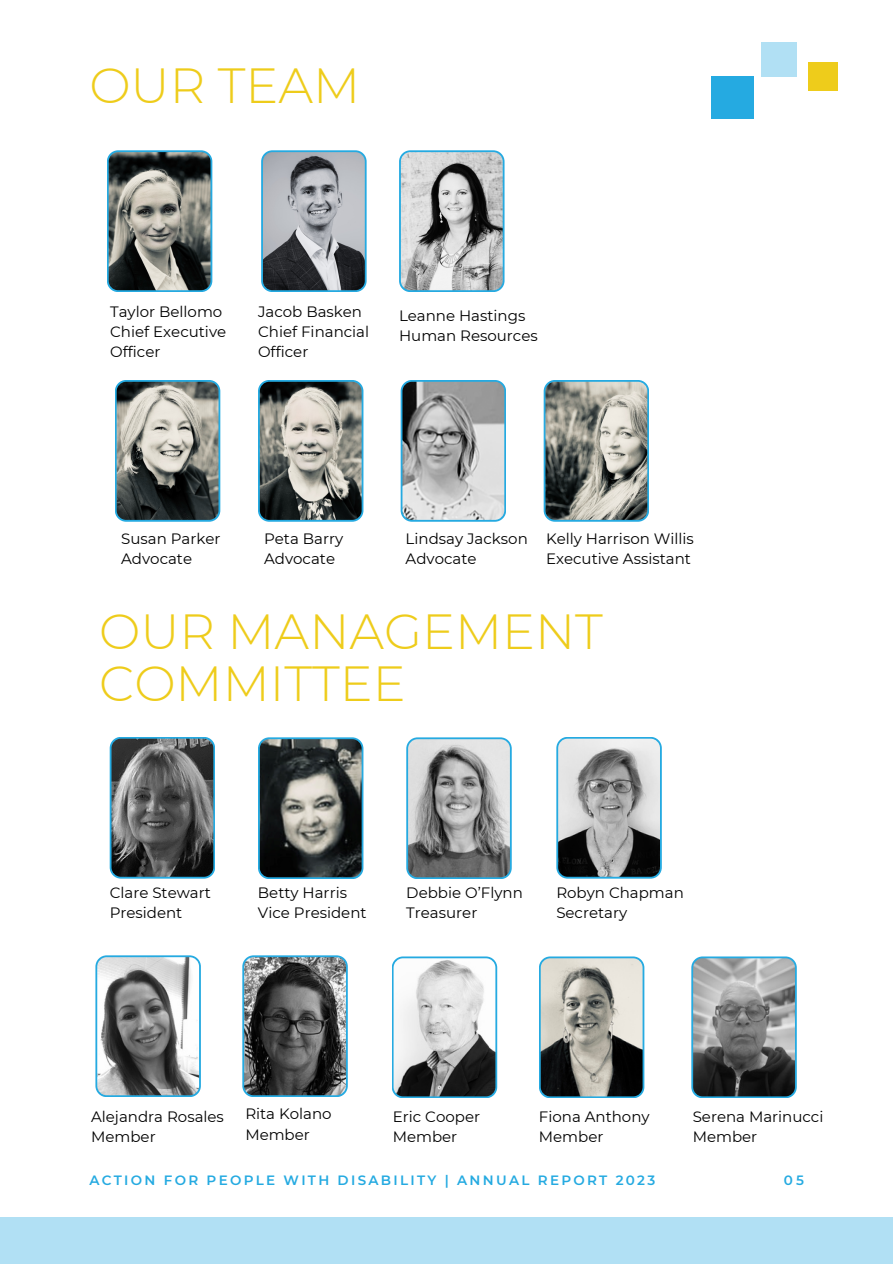
<style>
.page{position:relative;width:893px;height:1264px;background:#fff}
.page>*{position:absolute;margin:0;border:0;box-sizing:border-box;transform-origin:0 0}
.t1{font:300 49.2px/51.9px "Montserrat";color:#eecc1b}
.t2{font:15px/20.2px "Montserrat";color:#000}
.t3{font:600 13.5px "Montserrat";letter-spacing:.17em;color:#25aae1}
</style>
<div class="page">
<div style="left:0;top:1217px;width:892px;height:46px;background:#b1e0f4"></div>
<svg style="left:107px;top:150px;width:105px;height:142px"></svg>
<svg style="left:115px;top:380px;width:105px;height:141px"></svg>
<svg style="left:258px;top:380px;width:105px;height:141px"></svg>
<svg style="left:543px;top:380px;width:106px;height:141px"></svg>
<svg style="left:399px;top:150px;width:105px;height:142px"></svg>
<svg style="left:261px;top:150px;width:105px;height:142px"></svg>
<svg style="left:110px;top:737px;width:105px;height:141px"></svg>
<svg style="left:258px;top:737px;width:105px;height:142px"></svg>
<svg style="left:406px;top:737px;width:105px;height:142px"></svg>
<svg style="left:556px;top:737px;width:105px;height:141px"></svg>
<svg style="left:392px;top:956px;width:105px;height:142px"></svg>
<svg style="left:95px;top:955px;width:106px;height:142px"></svg>
<svg style="left:242px;top:955px;width:106px;height:142px"></svg>
<svg style="left:539px;top:956px;width:105px;height:142px"></svg>
<svg style="left:691px;top:956px;width:105px;height:142px"></svg>
<div style="left:711px;top:76px;width:42px;height:42px;background:#25aae1"></div>
<div style="left:761px;top:42px;width:35px;height:34px;background:#b1e0f4"></div>
<div style="left:808px;top:62px;width:30px;height:29px;background:#eecc1b"></div>
<svg style="left:400px;top:380px;width:106px;height:141px"></svg>
<p class="t1" style="left:89px;top:59px;width:272px">OUR TEAM</p>
<p class="t2" style="left:110px;top:301px;width:114px">Taylor Bellomo</p>
<p class="t2" style="left:110px;top:321px;width:117px">Chief Executive<br>Officer</p>
<p class="t2" style="left:258px;top:301px;width:106px">Jacob Basken</p>
<p class="t2" style="left:258px;top:321px;width:113px">Chief Financial<br>Officer</p>
<p class="t2" style="left:399px;top:305px;width:128px">Leanne Hastings</p>
<p class="t2" style="left:399px;top:325px;width:140px">Human Resources</p>
<p class="t2" style="left:121px;top:528px;width:101px">Susan Parker</p>
<p class="t2" style="left:121px;top:549px;width:72px">Advocate</p>
<p class="t2" style="left:264px;top:528px;width:80px">Peta Barry</p>
<p class="t2" style="left:264px;top:549px;width:72px">Advocate</p>
<p class="t2" style="left:405px;top:528px;width:124px">Lindsay Jackson</p>
<p class="t2" style="left:405px;top:549px;width:72px">Advocate</p>
<p class="t2" style="left:546px;top:528px;width:149px">Kelly Harrison Willis</p>
<p class="t2" style="left:546px;top:549px;width:146px">Executive Assistant</p>
<p class="t1" style="left:99px;top:605px;width:505px">OUR MANAGEMENT<br>COMMITTEE</p>
<p class="t2" style="left:110px;top:882px;width:103px">Clare Stewart</p>
<p class="t2" style="left:110px;top:902px;width:74px">President</p>
<p class="t2" style="left:258px;top:882px;width:91px">Betty Harris</p>
<p class="t2" style="left:258px;top:902px;width:110px">Vice President</p>
<p class="t2" style="left:406px;top:882px;width:118px">Debbie O’Flynn</p>
<p class="t2" style="left:406px;top:902px;width:73px">Treasurer</p>
<p class="t2" style="left:556px;top:882px;width:129px">Robyn Chapman</p>
<p class="t2" style="left:556px;top:902px;width:72px">Secretary</p>
<p class="t2" style="left:91px;top:1105px;width:134px">Alejandra Rosales</p>
<p class="t2" style="left:91px;top:1126px;width:66px">Member</p>
<p class="t2" style="left:245px;top:1103px;width:88px">Rita Kolano</p>
<p class="t2" style="left:245px;top:1123px;width:66px">Member</p>
<p class="t2" style="left:393px;top:1105px;width:89px">Eric Cooper</p>
<p class="t2" style="left:393px;top:1126px;width:66px">Member</p>
<p class="t2" style="left:539px;top:1105px;width:112px">Fiona Anthony</p>
<p class="t2" style="left:539px;top:1126px;width:66px">Member</p>
<p class="t2" style="left:692px;top:1105px;width:132px">Serena Marinucci</p>
<p class="t2" style="left:692px;top:1126px;width:66px">Member</p>
<p class="t3" style="left:89px;top:1172px;width:567px">ACTION FOR PEOPLE WITH DISABILITY | ANNUAL REPORT 2023</p>
<p class="t3" style="left:783px;top:1172px;width:22px">05</p>
</div>
